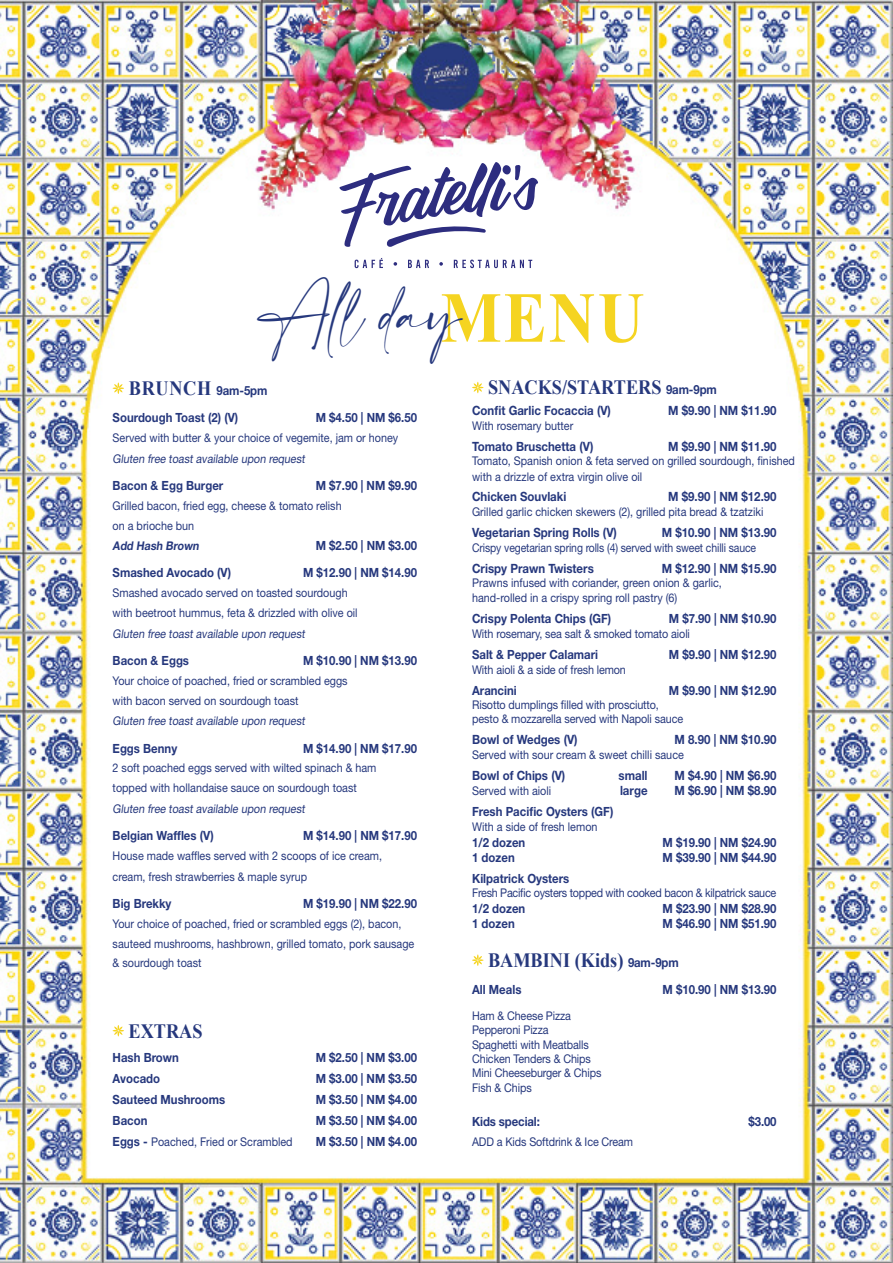
<style>
.page{position:relative;width:893px;height:1263px;background:#fff}
.page>*{position:absolute;margin:0;border:0;box-sizing:border-box;transform-origin:0 0}
.t1{font:700 71.7px "Times New Roman";color:#f5d421;scale:.9 1}
.t2{font:42.3px "Amalfi Coast";color:#26387d;scale:.9 1}
.t3{font:700 20.25px "Times New Roman";color:#26387d;scale:.9 1}
.Paragraph_Style_3{font:700 12.75px "Helvetica Neue LT Std";color:#26387d;scale:.9 1}
.t4{font:700 12.6px "Helvetica Neue LT Std";color:#26387d;scale:.9 1}
.Paragraph_Style_3-2{font:12px/20.2px "Helvetica Neue LT Std";color:#26387d;scale:.9 1}
.Paragraph_Style_3-3{font:12px "Helvetica Neue LT Std";color:#26387d;scale:.87 1}
.Paragraph_Style_3-4{font:12px "Helvetica Neue LT Std";letter-spacing:-.025em;color:#26387d;scale:.9 1}
.s1{font-family:"Times New Roman";font-size:20.25px}
.s2{font-weight:700}
.s3{font-weight:700;font-size:12.6px}
.s4{font-family:"Helvetica Neue LT Std";font-size:12.6px}
</style>
<div class="page">
<img style="left:0;top:0;width:893px;height:1263px">
<svg style="left:472px;top:954px;width:11px;height:12px"></svg>
<svg style="left:472px;top:382px;width:11px;height:11px"></svg>
<svg style="left:113px;top:383px;width:11px;height:11px"></svg>
<svg style="left:113px;top:1025px;width:11px;height:11px"></svg>
<svg style="left:339px;top:162px;width:199px;height:85px"></svg>
<svg style="left:355px;top:258px;width:28px;height:10px"></svg>
<svg style="left:394px;top:262px;width:3px;height:4px"></svg>
<svg style="left:408px;top:260px;width:21px;height:8px"></svg>
<svg style="left:439px;top:262px;width:4px;height:4px"></svg>
<svg style="left:454px;top:260px;width:78px;height:8px"></svg>
<p class="t2" style="left:262px;top:290px;width:224px">All day</p>
<p class="t1" style="left:441px;top:266px;width:228px">MENU</p>
<p class="t4" style="left:129px;top:383px;width:155px"><span class="s1">BRUNCH</span> 9am-5pm</p>
<p class="t4" style="left:113px;top:410px;width:141px">Sourdough Toast (2) (V)</p>
<p class="t4" style="left:316px;top:410px;width:114px">M $4.50 | NM $6.50</p>
<p class="Paragraph_Style_3-2" style="left:113px;top:427px;width:319px;line-height:20.7px">Served with butter &amp; your choice of vegemite, jam or honey<br>Gluten free toast available upon request</p>
<p class="t4" style="left:113px;top:478px;width:124px">Bacon &amp; Egg Burger</p>
<p class="t4" style="left:316px;top:478px;width:114px">M $7.90 | NM $9.90</p>
<p class="Paragraph_Style_3-2" style="left:113px;top:495px;width:256px">Grilled bacon, fried egg, cheese &amp; tomato relish on a brioche bun<br><span class="s2">Add Hash Brown</span></p>
<p class="t4" style="left:316px;top:538px;width:114px">M $2.50 | NM $3.00</p>
<p class="t4" style="left:113px;top:565px;width:133px">Smashed Avocado (V)</p>
<p class="t4" style="left:303px;top:565px;width:128px">M $12.90 | NM $14.90</p>
<p class="Paragraph_Style_3-2" style="left:113px;top:583px;width:274px">Smashed avocado served on toasted sourdough with beetroot hummus, feta &amp; drizzled with olive oil<br>Gluten free toast available upon request</p>
<p class="t4" style="left:113px;top:653px;width:86px">Bacon &amp; Eggs</p>
<p class="t4" style="left:303px;top:653px;width:128px">M $10.90 | NM $13.90</p>
<p class="Paragraph_Style_3-2" style="left:113px;top:670px;width:263px">Your choice of poached, fried or scrambled eggs with bacon served on sourdough toast<br>Gluten free toast available upon request</p>
<p class="t4" style="left:113px;top:740px;width:73px">Eggs Benny</p>
<p class="t4" style="left:303px;top:740px;width:128px">M $14.90 | NM $17.90</p>
<p class="Paragraph_Style_3-2" style="left:113px;top:758px;width:295px">2 soft poached eggs served with wilted spinach &amp; ham topped with hollandaise sauce on sourdough toast<br>Gluten free toast available upon request</p>
<p class="t4" style="left:113px;top:828px;width:114px">Belgian Waffles (V)</p>
<p class="t4" style="left:303px;top:828px;width:128px">M $14.90 | NM $17.90</p>
<p class="Paragraph_Style_3-2" style="left:113px;top:845px;width:301px;line-height:20.7px">House made waffles served with 2 scoops of ice cream, cream, fresh strawberries &amp; maple syrup</p>
<p class="t4" style="left:113px;top:895px;width:67px">Big Brekky</p>
<p class="t4" style="left:303px;top:895px;width:128px">M $19.90 | NM $22.90</p>
<p class="Paragraph_Style_3-2" style="left:113px;top:913px;width:337px">Your choice of poached, fried or scrambled eggs (2), bacon, sauteed mushrooms, hashbrown, grilled tomato, pork sausage &amp; sourdough toast</p>
<p class="t3" style="left:129px;top:1016px;width:84px">EXTRAS</p>
<p class="t4" style="left:113px;top:1049px;width:75px">Hash Brown</p>
<p class="t4" style="left:316px;top:1049px;width:114px">M $2.50 | NM $3.00</p>
<p class="t4" style="left:113px;top:1070px;width:54px">Avocado</p>
<p class="t4" style="left:316px;top:1070px;width:114px">M $3.00 | NM $3.50</p>
<p class="t4" style="left:113px;top:1092px;width:127px">Sauteed Mushrooms</p>
<p class="t4" style="left:316px;top:1092px;width:114px">M $3.50 | NM $4.00</p>
<p class="t4" style="left:113px;top:1113px;width:40px">Bacon</p>
<p class="t4" style="left:316px;top:1113px;width:114px">M $3.50 | NM $4.00</p>
<p class="Paragraph_Style_3-2" style="left:113px;top:1132px;width:202px"><span class="s3">Eggs -</span> Poached, Fried or Scrambled</p>
<p class="t4" style="left:316px;top:1134px;width:114px">M $3.50 | NM $4.00</p>
<p class="t3" style="left:488px;top:373px;width:256px">SNACKS/STARTERS <span class="s4">9am-9pm</span></p>
<p class="Paragraph_Style_3" style="left:472px;top:403px;width:156px">Confit Garlic Focaccia (V)</p>
<p class="Paragraph_Style_3" style="left:668px;top:403px;width:122px">M $9.90 | NM $11.90</p>
<p class="Paragraph_Style_3-2" style="left:472px;top:415px;width:114px">With rosemary butter</p>
<p class="Paragraph_Style_3" style="left:472px;top:438px;width:136px">Tomato Bruschetta (V)</p>
<p class="Paragraph_Style_3" style="left:668px;top:438px;width:122px">M $9.90 | NM $11.90</p>
<p class="Paragraph_Style_3-2" style="left:472px;top:453px;width:360px;line-height:15.5px">Tomato, Spanish onion &amp; feta served on grilled sourdough, finished with a drizzle of extra virgin olive oil</p>
<p class="Paragraph_Style_3" style="left:472px;top:489px;width:106px">Chicken Souvlaki</p>
<p class="Paragraph_Style_3" style="left:668px;top:489px;width:122px">M $9.90 | NM $12.90</p>
<p class="Paragraph_Style_3-2" style="left:472px;top:501px;width:325px">Grilled garlic chicken skewers (2), grilled pita bread &amp; tzatziki</p>
<p class="Paragraph_Style_3" style="left:472px;top:524px;width:162px">Vegetarian Spring Rolls (V)</p>
<p class="Paragraph_Style_3" style="left:662px;top:524px;width:129px">M $10.90 | NM $13.90</p>
<p class="Paragraph_Style_3-3" style="left:472px;top:541px;width:328px">Crispy vegetarian spring rolls (4) served with sweet chilli sauce</p>
<p class="Paragraph_Style_3" style="left:472px;top:560px;width:137px">Crispy Prawn Twisters</p>
<p class="Paragraph_Style_3" style="left:662px;top:560px;width:129px">M $12.90 | NM $15.90</p>
<p class="Paragraph_Style_3-2" style="left:472px;top:576px;width:279px;line-height:14.5px">Prawns infused with coriander, green onion &amp; garlic, hand-rolled in a crispy spring roll pastry (6)</p>
<p class="t4" style="left:472px;top:610px;width:156px">Crispy Polenta Chips (GF)</p>
<p class="t4" style="left:669px;top:610px;width:121px">M $7.90 | NM $10.90</p>
<p class="Paragraph_Style_3-2" style="left:472px;top:623px;width:244px">With rosemary, sea salt &amp; smoked tomato aioli</p>
<p class="t4" style="left:472px;top:646px;width:142px">Salt &amp; Pepper Calamari</p>
<p class="t4" style="left:669px;top:646px;width:121px">M $9.90 | NM $12.90</p>
<p class="Paragraph_Style_3-2" style="left:472px;top:659px;width:172px">With aioli &amp; a side of fresh lemon</p>
<p class="t4" style="left:472px;top:682px;width:51px">Arancini</p>
<p class="t4" style="left:669px;top:682px;width:121px">M $9.90 | NM $12.90</p>
<p class="Paragraph_Style_3-2" style="left:472px;top:698px;width:236px;line-height:13.6px">Risotto dumplings filled with prosciutto, pesto &amp; mozzarella served with Napoli sauce</p>
<p class="Paragraph_Style_3" style="left:472px;top:731px;width:119px">Bowl of Wedges (V)</p>
<p class="Paragraph_Style_3" style="left:674px;top:731px;width:115px">M 8.90 | NM $10.90</p>
<p class="Paragraph_Style_3-2" style="left:472px;top:744px;width:237px">Served with sour cream &amp; sweet chilli sauce</p>
<p class="Paragraph_Style_3" style="left:472px;top:767px;width:105px">Bowl of Chips (V)</p>
<p class="Paragraph_Style_3" style="left:618px;top:767px;width:34px">small</p>
<p class="Paragraph_Style_3" style="left:675px;top:767px;width:115px">M $4.90 | NM $6.90</p>
<p class="Paragraph_Style_3-2" style="left:472px;top:781px;width:89px">Served with aioli</p>
<p class="Paragraph_Style_3" style="left:620px;top:783px;width:32px">large</p>
<p class="Paragraph_Style_3" style="left:675px;top:783px;width:115px">M $6.90 | NM $8.90</p>
<p class="t4" style="left:472px;top:804px;width:158px">Fresh Pacific Oysters (GF)</p>
<p class="Paragraph_Style_3-2" style="left:472px;top:817px;width:141px">With a side of fresh lemon</p>
<p class="t4" style="left:472px;top:834px;width:61px">1/2 dozen</p>
<p class="t4" style="left:662px;top:834px;width:128px">M $19.90 | NM $24.90</p>
<p class="t4" style="left:472px;top:850px;width:49px">1 dozen</p>
<p class="t4" style="left:662px;top:850px;width:128px">M $39.90 | NM $44.90</p>
<p class="t4" style="left:472px;top:870px;width:110px">Kilpatrick Oysters</p>
<p class="Paragraph_Style_3-4" style="left:472px;top:886px;width:340px">Fresh Pacific oysters topped with cooked bacon &amp; kilpatrick sauce</p>
<p class="t4" style="left:472px;top:900px;width:61px">1/2 dozen</p>
<p class="t4" style="left:662px;top:900px;width:128px">M $23.90 | NM $28.90</p>
<p class="t4" style="left:472px;top:916px;width:49px">1 dozen</p>
<p class="t4" style="left:662px;top:916px;width:128px">M $46.90 | NM $51.90</p>
<p class="t3" style="left:488px;top:946px;width:213px">BAMBINI (Kids) <span class="s4">9am-9pm</span></p>
<p class="t4" style="left:472px;top:981px;width:56px">All Meals</p>
<p class="t4" style="left:662px;top:981px;width:128px">M $10.90 | NM $13.90</p>
<p class="Paragraph_Style_3-2" style="left:472px;top:1005px;width:111px">Ham &amp; Cheese Pizza</p>
<p class="Paragraph_Style_3-2" style="left:472px;top:1019px;width:86px">Pepperoni Pizza</p>
<p class="Paragraph_Style_3-2" style="left:472px;top:1034px;width:131px">Spaghetti with Meatballs</p>
<p class="Paragraph_Style_3-2" style="left:472px;top:1048px;width:134px">Chicken Tenders &amp; Chips</p>
<p class="Paragraph_Style_3-2" style="left:472px;top:1063px;width:145px">Mini Cheeseburger &amp; Chips</p>
<p class="Paragraph_Style_3-2" style="left:472px;top:1077px;width:68px">Fish &amp; Chips</p>
<p class="t4" style="left:472px;top:1113px;width:77px">Kids special:</p>
<p class="t4" style="left:748px;top:1113px;width:33px">$3.00</p>
<p class="Paragraph_Style_3-2" style="left:472px;top:1132px;width:180px">ADD a Kids Softdrink &amp; Ice Cream</p>
</div>
